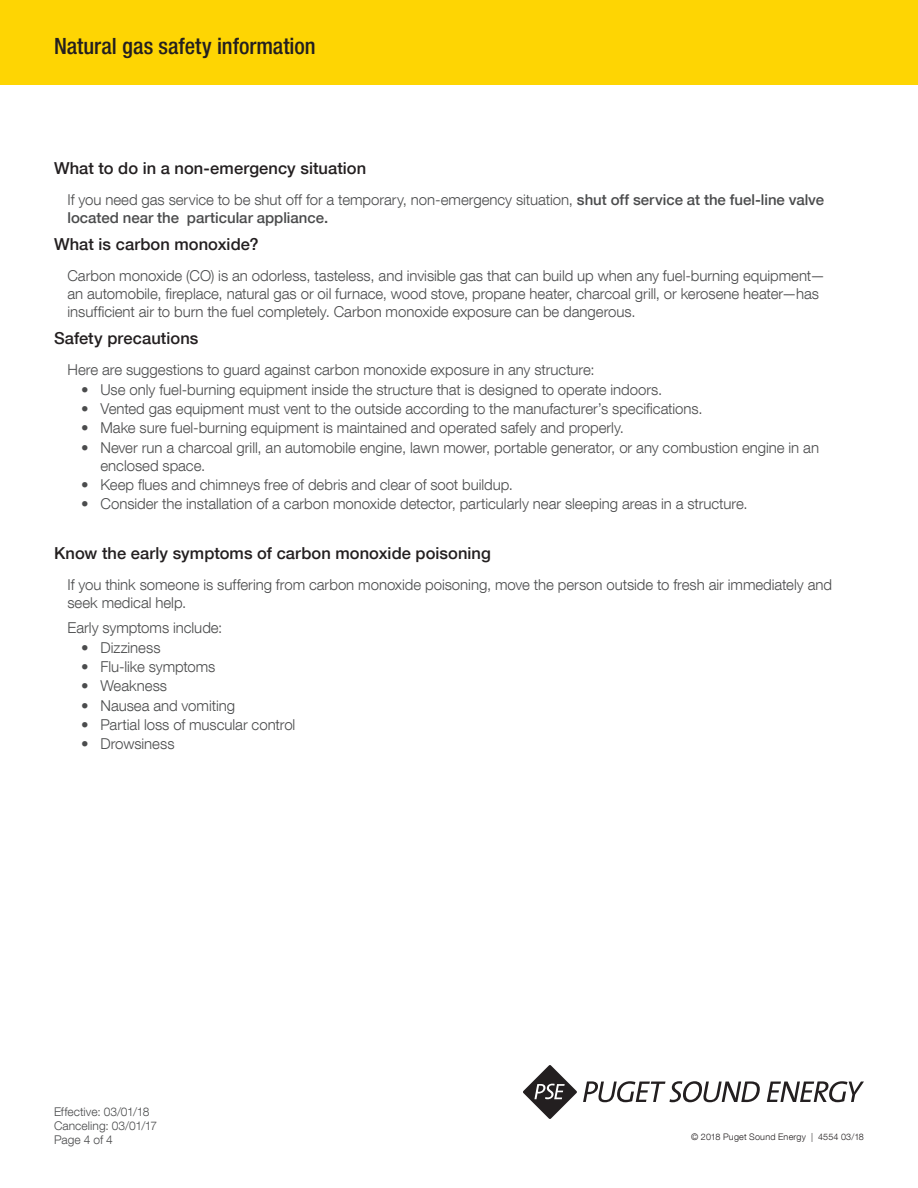
<style>
.page{position:relative;width:918px;height:1188px;background:#fff}
.page>*{position:absolute;margin:0;border:0;box-sizing:border-box;transform-origin:0 0}
.t1{font:500 condensed 22.5px "Helvetica Neue LT Com";color:#231f20}
.t2{font:500 16.5px "Helvetica Neue LT Com";letter-spacing:.005em;color:#231f20}
.Body{font:300 15px/18px "Helvetica Neue LT Com";letter-spacing:-.005em;color:#4b4c4d}
.t3{font:300 12px/14.4px "Helvetica Neue LT Com";letter-spacing:.005em;color:#4b4c4d}
.t4{font:300 9px "Helvetica Neue LT Com";letter-spacing:.02em;color:#231f20}
.s1{font-weight:500}
</style>
<div class="page">
<svg style="left:583px;top:1081px;width:177px;height:21px"></svg>
<svg style="left:767px;top:1081px;width:97px;height:21px"></svg>
<svg style="left:523px;top:1065px;width:54px;height:54px"></svg>
<div style="left:0;top:0;width:918px;height:85px;background:#fed503"></div>
<h1 class="t1" style="left:54px;top:33px;width:263px">Natural gas safety information</h1>
<h2 class="t2" style="left:54px;top:158px;width:314px">What to do in a non-emergency situation</h2>
<p class="Body" style="left:68px;top:191px;width:758px">If you need gas service to be shut off for a temporary, non-emergency situation, <span class="s1">shut off service at the fuel-line valve located near the particular appliance.</span></p>
<h2 class="t2" style="left:54px;top:234px;width:206px">What is carbon monoxide?</h2>
<p class="Body" style="left:68px;top:267px;width:759px">Carbon monoxide (CO) is an odorless, tasteless, and invisible gas that can build up when any fuel-burning equipment— an automobile, fireplace, natural gas or oil furnace, wood stove, propane heater, charcoal grill, or kerosene heater—has insufficient air to burn the fuel completely. Carbon monoxide exposure can be dangerous.</p>
<h2 class="t2" style="left:54px;top:328px;width:146px">Safety precautions</h2>
<p class="Body" style="left:68px;top:361px;width:529px">Here are suggestions to guard against carbon monoxide exposure in any structure:</p>
<p class="Body" style="left:81px;top:380px;width:583px">• Use only fuel-burning equipment inside the structure that is designed to operate indoors.</p>
<p class="Body" style="left:81px;top:399px;width:623px">• Vented gas equipment must vent to the outside according to the manufacturer’s specifications.</p>
<p class="Body" style="left:81px;top:419px;width:545px">• Make sure fuel-burning equipment is maintained and operated safely and properly.</p>
<p class="Body" style="left:100px;top:438px;width:720px;text-indent:-20px">• Never run a charcoal grill, an automobile engine, lawn mower, portable generator, or any combustion engine in an enclosed space.</p>
<p class="Body" style="left:81px;top:475px;width:434px">• Keep flues and chimneys free of debris and clear of soot buildup.</p>
<p class="Body" style="left:81px;top:495px;width:668px">• Consider the installation of a carbon monoxide detector, particularly near sleeping areas in a structure.</p>
<h2 class="t2" style="left:54px;top:543px;width:438px">Know the early symptoms of carbon monoxide poisoning</h2>
<p class="Body" style="left:68px;top:576px;width:766px">If you think someone is suffering from carbon monoxide poisoning, move the person outside to fresh air immediately and seek medical help.</p>
<p class="Body" style="left:68px;top:619px;width:156px">Early symptoms include:</p>
<p class="Body" style="left:81px;top:638px;width:81px">• Dizziness</p>
<p class="Body" style="left:81px;top:657px;width:136px">• Flu-like symptoms</p>
<p class="Body" style="left:81px;top:677px;width:88px">• Weakness</p>
<p class="Body" style="left:81px;top:696px;width:156px">• Nausea and vomiting</p>
<p class="Body" style="left:81px;top:715px;width:216px">• Partial loss of muscular control</p>
<p class="Body" style="left:81px;top:735px;width:95px">• Drowsiness</p>
<p class="t3" style="left:54px;top:1104px;width:105px">Effective: 03/01/18<br>Canceling: 03/01/17<br>Page 4 of 4</p>
<p class="t4" style="left:691px;top:1132px;width:174px">© 2018 Puget Sound Energy | 4554 03/18</p>
</div>
